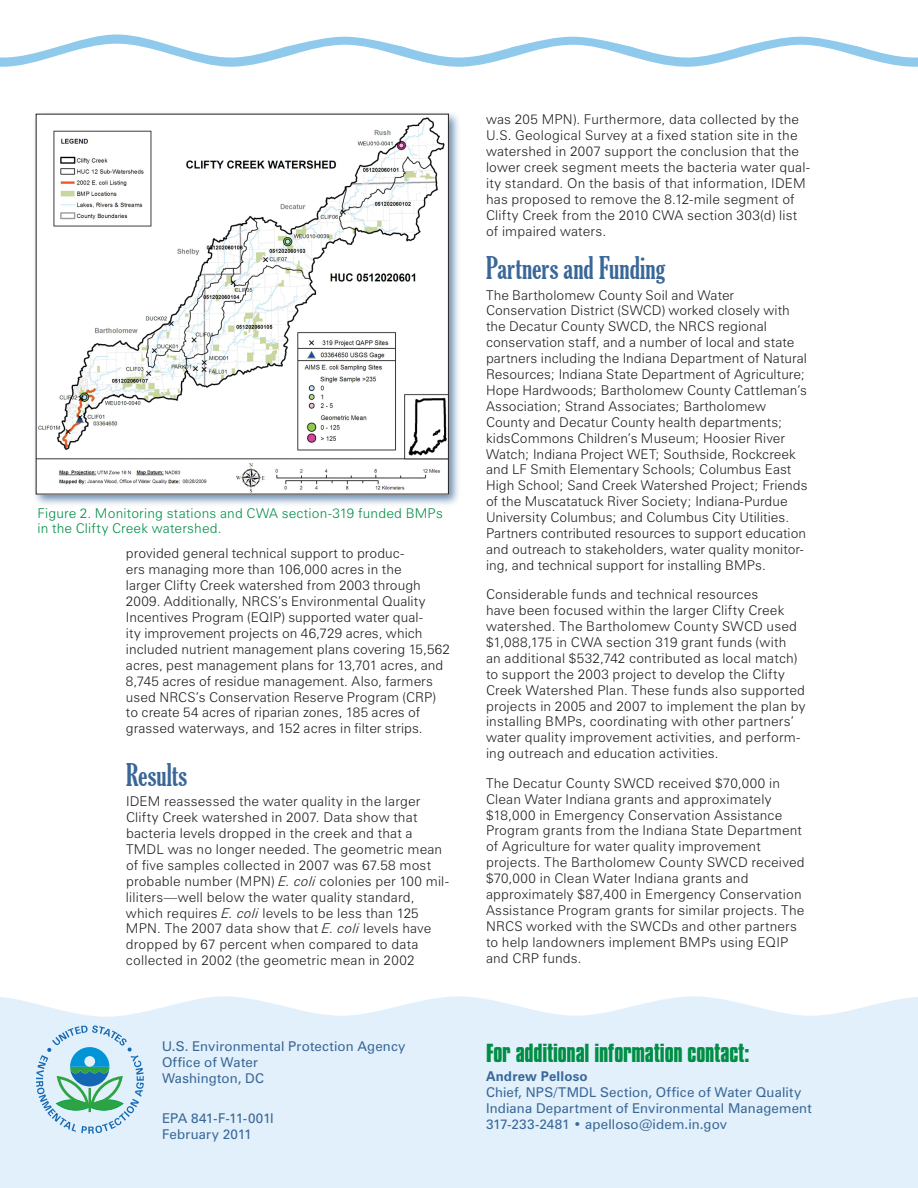
<style>
.page{position:relative;width:918px;height:1188px;background:#fff}
.page>*{position:absolute;margin:0;border:0;box-sizing:border-box;transform-origin:0 0}
.subhead_1{font:extra-condensed 30px "Gloucester";letter-spacing:.005em;color:#396798}
.addl_info_contact{font:700 22.5px "Compacta BT";letter-spacing:-.01em;color:#008e45}
.body_text{font:300 13.5px/15.9px "Zurich BT";letter-spacing:.01em;color:#231f20}
.publication_info{font:13.5px "Zurich BT";letter-spacing:.015em;color:#396798}
.t1{font:300 13.5px/15px "Zurich BT";letter-spacing:.015em;color:#008e45}
.publication_info-2{font:13.5px "Zurich BT";letter-spacing:-.02em;color:#396798}
.publication_info_bol{font:700 13.5px "Zurich BT";letter-spacing:.015em;color:#396798}
.s1{font-style:italic}
</style>
<div class="page">
<svg style="left:0;top:34px;width:918px;height:33px"></svg>
<div style="left:0;top:996px;width:918px;height:192px;background:#e1f0fa"></div>
<svg style="left:36px;top:1026px;width:108px;height:108px;background:#add5dd"></svg>
<div style="left:32px;top:110px;width:429px;height:397px;background:#396798;opacity:.75"></div>
<img style="left:38px;top:116px;width:409px;height:376px">
<p class="t1" style="left:38px;top:506px;width:407px">Figure 2. Monitoring stations and CWA section-319 funded BMPs in the Clifty Creek watershed.</p>
<p class="body_text" style="left:126px;top:546px;width:325px">provided general technical support to produc-<br>ers managing more than 106,000 acres in the<br>larger Clifty Creek watershed from 2003 through 2009. Additionally, NRCS’s Environmental Quality Incentives Program (EQIP) supported water qual-<br>ity improvement projects on 46,729 acres, which included nutrient management plans covering 15,562 acres, pest management plans for 13,701 acres, and 8,745 acres of residue management. Also, farmers used NRCS’s Conservation Reserve Program (CRP) to create 54 acres of riparian zones, 185 acres of grassed waterways, and 152 acres in filter strips.</p>
<p class="subhead_1" style="left:126px;top:758px;width:63px">Results</p>
<p class="body_text" style="left:126px;top:793px;width:324px">IDEM reassessed the water quality in the larger Clifty Creek watershed in 2007. Data show that bacteria levels dropped in the creek and that a TMDL was no longer needed. The geometric mean of five samples collected in 2007 was 67.58 most probable number (MPN) <span class="s1">E. coli</span> colonies per 100 mil&shy;liliters—well below the water quality standard, which requires <span class="s1">E. coli</span> levels to be less than 125<br>MPN. The 2007 data show that <span class="s1">E. coli</span> levels have dropped by 67 percent when compared to data collected in 2002 (the geometric mean in 2002</p>
<p class="publication_info" style="left:162px;top:1038px;width:245px">U.S. Environmental Protection Agency</p>
<p class="publication_info" style="left:162px;top:1054px;width:98px">Office of Water</p>
<p class="publication_info" style="left:162px;top:1070px;width:104px">Washington, DC</p>
<p class="publication_info-2" style="left:162px;top:1110px;width:113px">EPA 841-F-11-001I</p>
<p class="publication_info" style="left:162px;top:1126px;width:91px">February 2011</p>
<p class="body_text" style="left:486px;top:111px;width:326px">was 205 MPN). Furthermore, data collected by the U.S. Geological Survey at a fixed station site in the watershed in 2007 support the conclusion that the lower creek segment meets the bacteria water qual&shy;ity standard. On the basis of that information, IDEM has proposed to remove the 8.12-mile segment of Clifty Creek from the 2010 CWA section 303(d) list of impaired waters.</p>
<p class="subhead_1" style="left:486px;top:251px;width:181px">Partners and Funding</p>
<p class="body_text" style="left:486px;top:287px;width:323px">The Bartholomew County Soil and Water Conservation District (SWCD) worked closely with the Decatur County SWCD, the NRCS regional conservation staff, and a number of local and state partners including the Indiana Department of Natural Resources; Indiana State Department of Agriculture; Hope Hardwoods; Bartholomew County Cattleman’s Association; Strand Associates; Bartholomew County and Decatur County health departments; kidsCommons Children’s Museum; Hoosier River Watch; Indiana Project WET; Southside, Rockcreek and LF Smith Elementary Schools; Columbus East High School; Sand Creek Watershed Project; Friends of the Muscatatuck River Society; Indiana-Purdue University Columbus; and Columbus City Utilities.<br>Partners contributed resources to support education and outreach to stakeholders, water quality monitor&shy;ing, and technical support for installing BMPs.</p>
<p class="body_text" style="left:486px;top:586px;width:321px">Considerable funds and technical resources<br>have been focused within the larger Clifty Creek watershed. The Bartholomew County SWCD used $1,088,175 in CWA section 319 grant funds (with<br>an additional $532,742 contributed as local match) to support the 2003 project to develop the Clifty Creek Watershed Plan. These funds also supported projects in 2005 and 2007 to implement the plan by installing BMPs, coordinating with other partners’ water quality improvement activities, and perform&shy;ing outreach and education activities.</p>
<p class="body_text" style="left:486px;top:775px;width:320px">The Decatur County SWCD received $70,000 in Clean Water Indiana grants and approximately $18,000 in Emergency Conservation Assistance Program grants from the Indiana State Department of Agriculture for water quality improvement projects. The Bartholomew County SWCD received $70,000 in Clean Water Indiana grants and approximately $87,400 in Emergency Conservation Assistance Program grants for similar projects. The NRCS worked with the SWCDs and other partners to help landowners implement BMPs using EQIP and CRP funds.</p>
<p class="addl_info_contact" style="left:486px;top:1040px;width:265px">For additional information contact:</p>
<p class="publication_info_bol" style="left:486px;top:1068px;width:103px">Andrew Pelloso</p>
<p class="publication_info" style="left:486px;top:1084px;width:317px">Chief, NPS/TMDL Section, Office of Water Quality</p>
<p class="publication_info" style="left:486px;top:1100px;width:327px">Indiana Department of Environmental Management</p>
<p class="publication_info" style="left:486px;top:1116px;width:243px">317-233-2481 • apelloso@idem.in.gov</p>
</div>
